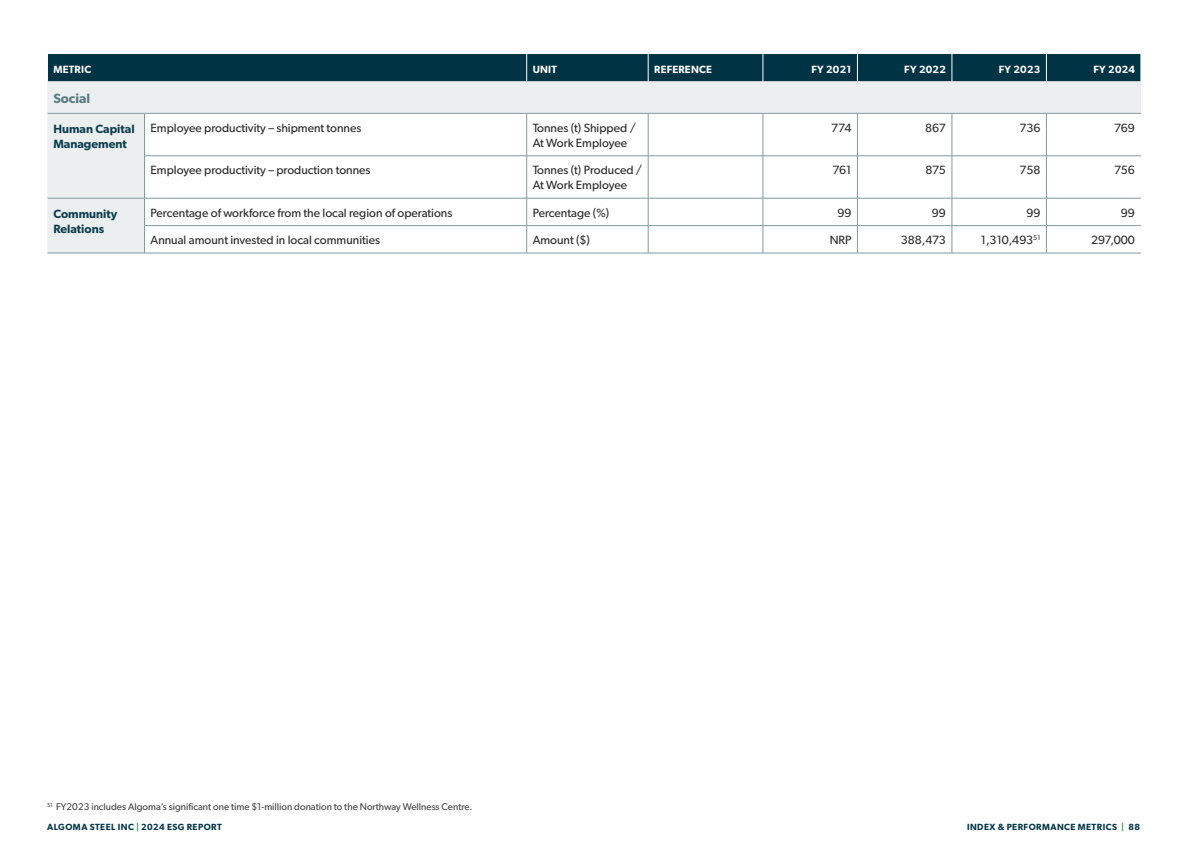
<style>
.page{position:relative;width:1188px;height:864px;background:#fff}
.page>*{position:absolute;margin:0;border:0;box-sizing:border-box;transform-origin:0 0}
.Body{font:600 13.5px "Gibson";color:#597b86}
.Table_-_Body{font:12px/15px "Gibson";color:#292829}
.Table_-_Body-2{font:600 12px/15px "Gibson";color:#0d3e4e}
.Table_-_Header{font:600 10.5px "Gibson";letter-spacing:.02em;color:#fff}
.Footnotes{font:9.75px "Gibson";color:#414042}
.t1{font:600 9px "Gibson";letter-spacing:.05em;color:#003445}
.s1{color:#2e9947}
</style>
<div class="page">
<svg style="left:47px;top:81px;width:1094px;height:172px"></svg>
<hr style="left:47px;top:113px;width:98px;height:1px;background:#809aa2">
<hr style="left:144px;top:114px;width:1px;height:42px;background:#809aa2">
<hr style="left:144px;top:156px;width:1px;height:42px;background:#809aa2">
<hr style="left:47px;top:198px;width:98px;height:1px;background:#809aa2">
<svg style="left:144px;top:198px;width:1px;height:55px"></svg>
<hr style="left:47px;top:253px;width:98px;height:1px;background:#809aa2">
<hr style="left:763px;top:114px;width:1px;height:42px;background:#809aa2">
<hr style="left:857px;top:114px;width:1px;height:42px;background:#809aa2">
<hr style="left:648px;top:156px;width:115px;height:1px;background:#809aa2">
<hr style="left:763px;top:156px;width:94px;height:1px;background:#809aa2">
<hr style="left:763px;top:156px;width:1px;height:42px;background:#809aa2">
<hr style="left:857px;top:156px;width:95px;height:1px;background:#809aa2">
<hr style="left:857px;top:156px;width:1px;height:42px;background:#809aa2">
<hr style="left:648px;top:198px;width:115px;height:1px;background:#809aa2">
<hr style="left:763px;top:198px;width:94px;height:1px;background:#809aa2">
<hr style="left:857px;top:198px;width:95px;height:1px;background:#809aa2">
<hr style="left:648px;top:225px;width:115px;height:1px;background:#809aa2">
<hr style="left:763px;top:225px;width:94px;height:1px;background:#809aa2">
<svg style="left:763px;top:198px;width:1px;height:55px"></svg>
<hr style="left:857px;top:225px;width:95px;height:1px;background:#809aa2">
<svg style="left:857px;top:198px;width:1px;height:55px"></svg>
<hr style="left:145px;top:113px;width:382px;height:1px;background:#809aa2">
<hr style="left:527px;top:113px;width:121px;height:1px;background:#809aa2">
<hr style="left:526px;top:114px;width:1px;height:42px;background:#809aa2">
<hr style="left:648px;top:113px;width:115px;height:1px;background:#809aa2">
<hr style="left:648px;top:114px;width:1px;height:42px;background:#809aa2">
<hr style="left:763px;top:113px;width:94px;height:1px;background:#809aa2">
<hr style="left:857px;top:113px;width:95px;height:1px;background:#809aa2">
<hr style="left:952px;top:113px;width:94px;height:1px;background:#809aa2">
<hr style="left:952px;top:114px;width:1px;height:42px;background:#809aa2">
<hr style="left:1046px;top:113px;width:95px;height:1px;background:#809aa2">
<hr style="left:1046px;top:114px;width:1px;height:42px;background:#809aa2">
<hr style="left:144px;top:156px;width:383px;height:1px;background:#809aa2">
<hr style="left:527px;top:156px;width:121px;height:1px;background:#809aa2">
<hr style="left:526px;top:156px;width:1px;height:42px;background:#809aa2">
<hr style="left:648px;top:156px;width:1px;height:42px;background:#809aa2">
<hr style="left:952px;top:156px;width:94px;height:1px;background:#809aa2">
<hr style="left:952px;top:156px;width:1px;height:42px;background:#809aa2">
<hr style="left:1046px;top:156px;width:95px;height:1px;background:#809aa2">
<hr style="left:1046px;top:156px;width:1px;height:42px;background:#809aa2">
<svg style="left:526px;top:199px;width:1px;height:54px"></svg>
<svg style="left:648px;top:198px;width:1px;height:55px"></svg>
<svg style="left:952px;top:199px;width:1px;height:54px"></svg>
<svg style="left:1046px;top:199px;width:1px;height:54px"></svg>
<div style="left:48px;top:54px;width:1093px;height:27px;background:#003445"></div>
<hr style="left:145px;top:198px;width:382px;height:1px;background:#809aa2">
<hr style="left:527px;top:198px;width:121px;height:1px;background:#809aa2">
<hr style="left:952px;top:198px;width:94px;height:1px;background:#809aa2">
<hr style="left:1046px;top:198px;width:95px;height:1px;background:#809aa2">
<hr style="left:144px;top:225px;width:383px;height:1px;background:#809aa2">
<hr style="left:527px;top:225px;width:121px;height:1px;background:#809aa2">
<hr style="left:952px;top:225px;width:94px;height:1px;background:#809aa2">
<hr style="left:1046px;top:225px;width:95px;height:1px;background:#809aa2">
<hr style="left:145px;top:253px;width:382px;height:1px;background:#809aa2">
<hr style="left:527px;top:253px;width:121px;height:1px;background:#809aa2">
<hr style="left:648px;top:253px;width:115px;height:1px;background:#809aa2">
<hr style="left:763px;top:253px;width:94px;height:1px;background:#809aa2">
<hr style="left:857px;top:253px;width:95px;height:1px;background:#809aa2">
<hr style="left:952px;top:253px;width:94px;height:1px;background:#809aa2">
<hr style="left:1046px;top:253px;width:95px;height:1px;background:#809aa2">
<p class="Table_-_Header" style="left:53px;top:63px;width:39px">METRIC</p>
<p class="Table_-_Header" style="left:533px;top:63px;width:26px">UNIT</p>
<p class="Table_-_Header" style="left:654px;top:63px;width:59px">REFERENCE</p>
<p class="Table_-_Header" style="left:811px;top:63px;width:41px">FY 2021</p>
<p class="Table_-_Header" style="left:904px;top:63px;width:43px">FY 2022</p>
<p class="Table_-_Header" style="left:999px;top:63px;width:43px">FY 2023</p>
<p class="Table_-_Header" style="left:1094px;top:63px;width:43px">FY 2024</p>
<p class="Body" style="left:53px;top:90px;width:38px">Social</p>
<p class="Table_-_Body-2" style="left:53px;top:121px;width:83px">Human Capital<br>Management</p>
<p class="Table_-_Body" style="left:151px;top:120px;width:212px">Employee productivity – shipment tonnes</p>
<p class="Table_-_Body" style="left:533px;top:120px;width:105px">Tonnes (t) Shipped /<br>At Work Employee</p>
<p class="Table_-_Body" style="left:831px;top:120px;width:22px">774</p>
<p class="Table_-_Body" style="left:925px;top:120px;width:22px">867</p>
<p class="Table_-_Body" style="left:1020px;top:120px;width:22px">736</p>
<p class="Table_-_Body" style="left:1114px;top:120px;width:22px">769</p>
<p class="Table_-_Body" style="left:151px;top:162px;width:222px">Employee productivity – production tonnes</p>
<p class="Table_-_Body" style="left:533px;top:162px;width:111px">Tonnes (t) Produced /<br>At Work Employee</p>
<p class="Table_-_Body" style="left:832px;top:162px;width:21px">761</p>
<p class="Table_-_Body" style="left:925px;top:162px;width:22px">875</p>
<p class="Table_-_Body" style="left:1020px;top:162px;width:22px">758</p>
<p class="Table_-_Body" style="left:1114px;top:162px;width:22px">756</p>
<p class="Table_-_Body-2" style="left:53px;top:206px;width:65px">Community<br>Relations</p>
<p class="Table_-_Body" style="left:151px;top:205px;width:303px">Percentage of workforce from the local region of operations</p>
<p class="Table_-_Body" style="left:533px;top:205px;width:78px">Percentage (%)</p>
<p class="Table_-_Body" style="left:837px;top:205px;width:16px">99</p>
<p class="Table_-_Body" style="left:932px;top:205px;width:16px">99</p>
<p class="Table_-_Body" style="left:1026px;top:205px;width:16px">99</p>
<p class="Table_-_Body" style="left:1121px;top:205px;width:16px">99</p>
<p class="Table_-_Body" style="left:151px;top:232px;width:231px">Annual amount invested in local communities</p>
<p class="Table_-_Body" style="left:533px;top:232px;width:59px">Amount ($)</p>
<p class="Table_-_Body" style="left:830px;top:232px;width:23px">NRP</p>
<p class="Table_-_Body" style="left:901px;top:232px;width:47px">388,473</p>
<p class="Table_-_Body" style="left:981px;top:232px;width:61px">1,310,493<sup>51</sup></p>
<p class="Table_-_Body" style="left:1091px;top:232px;width:45px">297,000</p>
<p class="Footnotes" style="left:47px;top:801px;width:427px"><sup>51</sup> FY2023 includes Algoma’s significant one time $1-million donation to the Northway Wellness Centre.</p>
<p class="t1" style="left:47px;top:821px;width:176px">ALGOMA STEEL INC <span class="s1">|</span> 2024 ESG REPORT</p>
<p class="t1" style="left:967px;top:821px;width:11px">Inde</p>
<p class="t1" style="left:990px;top:821px;width:30px">x &amp; Performance</p>
<p class="t1" style="left:1078px;top:821px;width:15px">Metrics</p>
<p class="t1" style="left:1121px;top:821px;width:20px"><span class="s1">|</span> 88</p>
</div>
